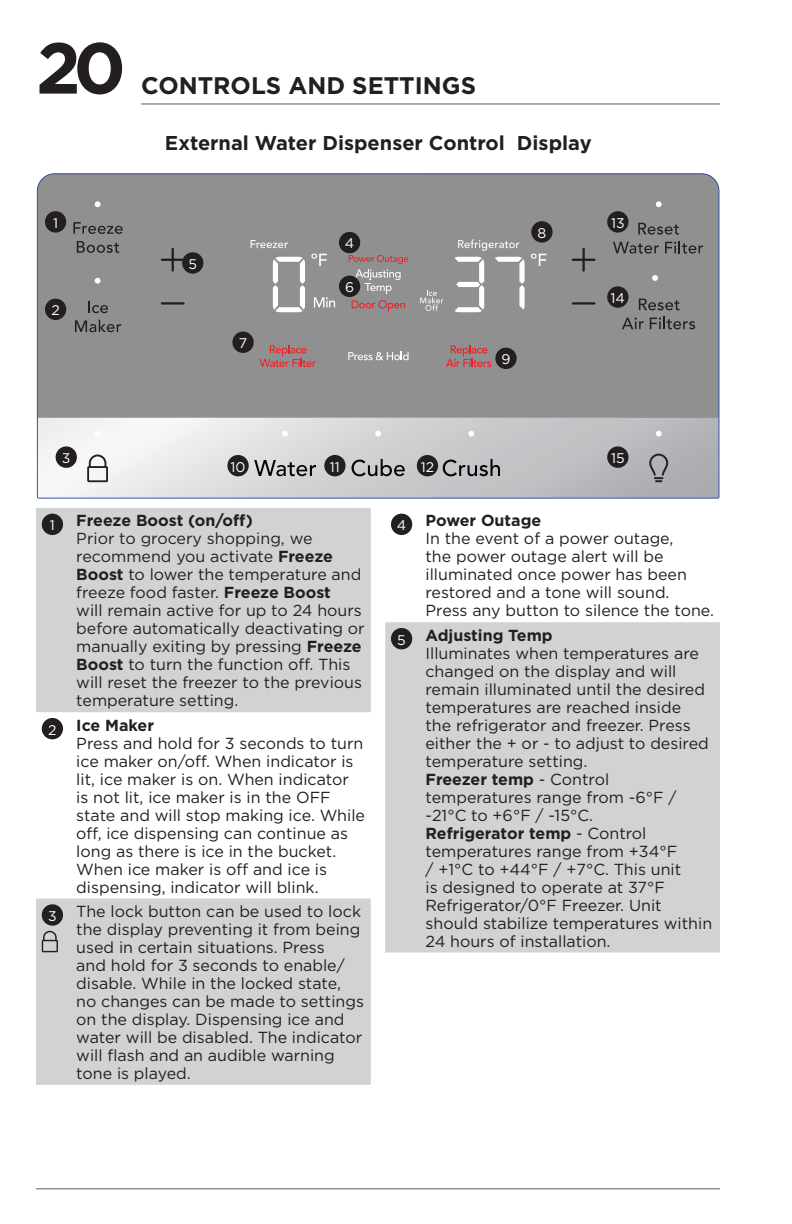
<style>
.page{position:relative;width:792px;height:1224px;background:#fff}
.page>*{position:absolute;margin:0;border:0;box-sizing:border-box;transform-origin:0 0}
.t1{font:700 72px "Gotham";color:#231f20}
.ID_Heading_Even__Con{font:700 24px "Gotham";color:#231f20}
.ID_1st_Level_Sub_Hea{font:700 20px "Gotham";color:#231f20}
.ID_Body_Text{font:16px/18px "Gotham";color:#231f20}
.ID_Body_Text-2{font:14px "Gotham";color:#fff}
.s1{font-weight:700}
</style>
<div class="page">
<hr style="left:141px;top:103px;width:579px;height:2px;background:#231f20">
<hr style="left:36px;top:1188px;width:684px;height:2px;background:#231f20">
<svg style="left:36px;top:508px;width:335px;height:577px;fill:#d1d2d4"></svg>
<div style="left:42px;top:514px;width:21px;height:21px;background:#231f20;border-radius:50%"></div>
<div style="left:42px;top:718px;width:21px;height:21px;background:#231f20;border-radius:50%"></div>
<div style="left:42px;top:904px;width:21px;height:22px;background:#231f20;border-radius:50%"></div>
<svg style="left:42px;top:931px;width:16px;height:21px"></svg>
<div style="left:385px;top:622px;width:335px;height:331px;background:#d1d2d4"></div>
<div style="left:391px;top:514px;width:21px;height:21px;background:#231f20;border-radius:50%"></div>
<div style="left:391px;top:628px;width:21px;height:21px;background:#231f20;border-radius:50%"></div>
<svg style="left:36px;top:455px;width:119px;height:44px"></svg>
<svg style="left:37px;top:173px;width:682px;height:325px;background:#a1a0a2"></svg>
<svg style="left:81px;top:417px;width:33px;height:32px"></svg>
<svg style="left:36px;top:173px;width:119px;height:140px;background:#8d8d8f"></svg>
<svg style="left:269px;top:417px;width:32px;height:32px"></svg>
<svg style="left:362px;top:417px;width:32px;height:32px"></svg>
<svg style="left:455px;top:417px;width:33px;height:32px"></svg>
<svg style="left:581px;top:400px;width:139px;height:99px;background:#aaacb0"></svg>
<svg style="left:446px;top:345px;width:45px;height:22px"></svg>
<svg style="left:420px;top:290px;width:23px;height:21px"></svg>
<svg style="left:572px;top:173px;width:148px;height:137px;background:#8a8a8c"></svg>
<div style="left:45px;top:211px;width:21px;height:22px;background:#231f20;border-radius:50%"></div>
<div style="left:45px;top:299px;width:21px;height:21px;background:#231f20;border-radius:50%"></div>
<div style="left:56px;top:446px;width:21px;height:22px;background:#231f20;border-radius:50%"></div>
<div style="left:182px;top:252px;width:21px;height:22px;background:#231f20;border-radius:50%"></div>
<div style="left:227px;top:455px;width:22px;height:21px;background:#231f20;border-radius:50%"></div>
<div style="left:339px;top:276px;width:21px;height:21px;background:#231f20;border-radius:50%"></div>
<div style="left:232px;top:332px;width:22px;height:21px;background:#231f20;border-radius:50%"></div>
<div style="left:495px;top:348px;width:22px;height:21px;background:#231f20;border-radius:50%"></div>
<div style="left:531px;top:221px;width:22px;height:22px;background:#231f20;border-radius:50%"></div>
<div style="left:324px;top:455px;width:22px;height:21px;background:#231f20;border-radius:50%"></div>
<div style="left:417px;top:455px;width:21px;height:21px;background:#231f20;border-radius:50%"></div>
<div style="left:607px;top:211px;width:21px;height:22px;background:#231f20;border-radius:50%"></div>
<div style="left:607px;top:286px;width:21px;height:22px;background:#231f20;border-radius:50%"></div>
<div style="left:339px;top:232px;width:21px;height:21px;background:#231f20;border-radius:50%"></div>
<div style="left:607px;top:446px;width:21px;height:22px;background:#231f20;border-radius:50%"></div>
<h1 class="t1" style="left:36px;top:20px;width:92px">20</h1>
<p class="ID_Heading_Even__Con" style="left:141px;top:69px;width:336px">CONTROLS AND SETTINGS</p>
<p class="ID_1st_Level_Sub_Hea" style="left:165px;top:130px;width:428px">External Water Dispenser Control Display</p>
<p class="ID_Body_Text-2" style="left:53px;top:214px;width:7px">1</p>
<p class="ID_Body_Text-2" style="left:51px;top:301px;width:10px">2</p>
<p class="ID_Body_Text-2" style="left:188px;top:255px;width:10px">5</p>
<p class="ID_Body_Text-2" style="left:239px;top:334px;width:10px">7</p>
<p class="ID_Body_Text-2" style="left:345px;top:235px;width:11px">4</p>
<p class="ID_Body_Text-2" style="left:345px;top:278px;width:11px">6</p>
<p class="ID_Body_Text-2" style="left:538px;top:224px;width:10px">8</p>
<p class="ID_Body_Text-2" style="left:501px;top:350px;width:11px">9</p>
<p class="ID_Body_Text-2" style="left:611px;top:214px;width:15px">13</p>
<p class="ID_Body_Text-2" style="left:611px;top:289px;width:16px">14</p>
<p class="ID_Body_Text-2" style="left:62px;top:449px;width:10px">3</p>
<p class="ID_Body_Text-2" style="left:230px;top:458px;width:17px">10</p>
<p class="ID_Body_Text-2" style="left:330px;top:458px;width:12px">11</p>
<p class="ID_Body_Text-2" style="left:421px;top:458px;width:15px">12</p>
<p class="ID_Body_Text-2" style="left:611px;top:449px;width:15px">15</p>
<p class="ID_Body_Text-2" style="left:50px;top:516px;width:7px">1</p>
<p class="ID_Body_Text" style="left:76px;top:511px;width:290px"><span class="s1">Freeze Boost (on/off)<br></span>Prior to grocery shopping, we recommend you activate <span class="s1">Freeze<br>Boost</span> to lower the temperature and freeze food faster. <span class="s1">Freeze Boost<br></span>will remain active for up to 24 hours before automatically deactivating or manually exiting by pressing <span class="s1">Freeze<br>Boost</span> to turn the function off. This will reset the freezer to the previous temperature setting.</p>
<p class="ID_Body_Text-2" style="left:48px;top:721px;width:10px">2</p>
<p class="ID_Body_Text" style="left:76px;top:716px;width:290px"><span class="s1">Ice Maker<br></span>Press and hold for 3 seconds to turn ice maker on/off. When indicator is lit, ice maker is on. When indicator is not lit, ice maker is in the OFF state and will stop making ice. While off, ice dispensing can continue as long as there is ice in the bucket.<br>When ice maker is off and ice is dispensing, indicator will blink.</p>
<p class="ID_Body_Text-2" style="left:48px;top:907px;width:10px">3</p>
<p class="ID_Body_Text" style="left:76px;top:902px;width:289px">The lock button can be used to lock the display preventing it from being used in certain situations. Press<br>and hold for 3 seconds to enable/ disable. While in the locked state, no changes can be made to settings on the display. Dispensing ice and water will be disabled. The indicator will flash and an audible warning tone is played.</p>
<p class="ID_Body_Text-2" style="left:397px;top:516px;width:11px">4</p>
<p class="ID_Body_Text" style="left:426px;top:511px;width:290px"><span class="s1">Power Outage<br></span>In the event of a power outage,<br>the power outage alert will be illuminated once power has been restored and a tone will sound.<br>Press any button to silence the tone.</p>
<p class="ID_Body_Text-2" style="left:397px;top:631px;width:10px">5</p>
<p class="ID_Body_Text" style="left:426px;top:626px;width:288px"><span class="s1">Adjusting Temp<br></span>Illuminates when temperatures are changed on the display and will remain illuminated until the desired temperatures are reached inside<br>the refrigerator and freezer. Press either the + or - to adjust to desired temperature setting.<br><span class="s1">Freezer temp</span> - Control temperatures range from -6°F / -21°C to +6°F / -15°C.<br><span class="s1">Refrigerator temp</span> - Control temperatures range from +34°F<br>/ +1°C to +44°F / +7°C. This unit<br>is designed to operate at 37°F<br>Refrigerator/0°F Freezer. Unit should stabilize temperatures within<br>24 hours of installation.</p>
</div>
